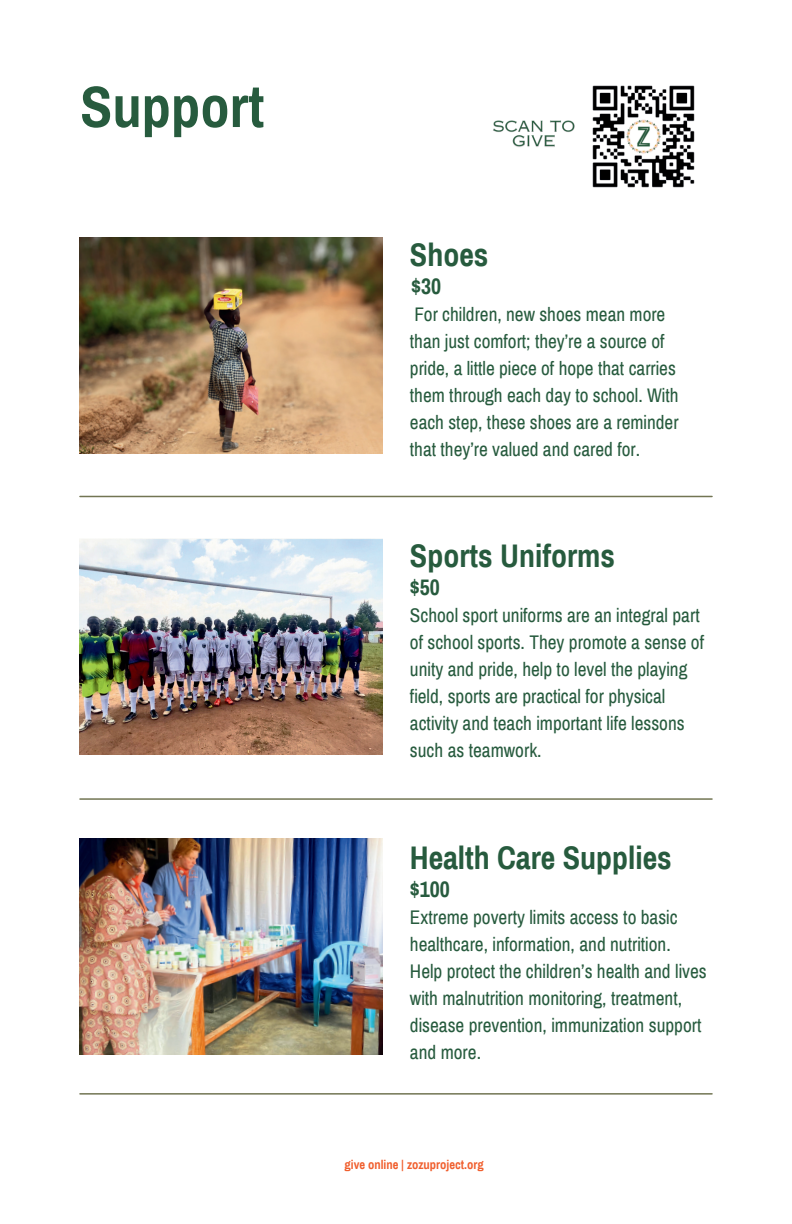
<style>
.page{position:relative;width:792px;height:1224px;background:#fff}
.page>*{position:absolute;margin:0;border:0;box-sizing:border-box;transform-origin:0 0}
.t1{font:700 58.6px "Archivo Narrow";color:#275b3e}
.t2{font:700 32px "Archivo Narrow";color:#275b3e}
.t3{font:700 22px "Archivo Narrow";color:#275b3e}
.t4{font:19.2px/27px "Archivo Narrow";color:#275b3e}
.t5{font:700 12.6px "Archivo Narrow";color:#f05f2e}
</style>
<div class="page">
<hr style="left:80px;top:1093px;width:632px;height:2px;background:#727553">
<hr style="left:80px;top:496px;width:632px;height:1px;background:#727553">
<hr style="left:80px;top:798px;width:632px;height:2px;background:#727553">
<img style="left:79px;top:538px;width:303px;height:216px">
<img style="left:79px;top:838px;width:303px;height:216px">
<img style="left:79px;top:237px;width:303px;height:216px">
<img style="left:493px;top:120px;width:82px;height:27px">
<img style="left:592px;top:85px;width:103px;height:103px">
<h1 class="t1" style="left:80px;top:71px;width:185px">Support</h1>
<h2 class="t2" style="left:410px;top:236px;width:80px">Shoes</h2>
<p class="t3" style="left:411px;top:273px;width:32px">$30</p>
<p class="t4" style="left:410px;top:301px;width:270px">For children, new shoes mean more than just comfort; they’re a source of pride, a little piece of hope that carries them through each day to school. With each step, these shoes are a reminder that they’re valued and cared for.</p>
<h2 class="t2" style="left:410px;top:537px;width:207px">Sports Uniforms</h2>
<p class="t3" style="left:410px;top:574px;width:32px">$50</p>
<p class="t4" style="left:410px;top:602px;width:296px">School sport uniforms are an integral part of school sports. They promote a sense of unity and pride, help to level the playing field, sports are practical for physical activity and teach important life lessons such as teamwork.</p>
<h2 class="t2" style="left:410px;top:838px;width:263px">Health Care Supplies</h2>
<p class="t4" style="left:410px;top:904px;width:298px">Extreme poverty limits access to basic healthcare, information, and nutrition.<br>Help protect the children’s health and lives with malnutrition monitoring, treatment, disease prevention, immunization support and more.</p>
<p class="t3" style="left:410px;top:875px;width:42px">$100</p>
<p class="t5" style="left:345px;top:1157px;width:141px">give online | zozuproject.org</p>
</div>
